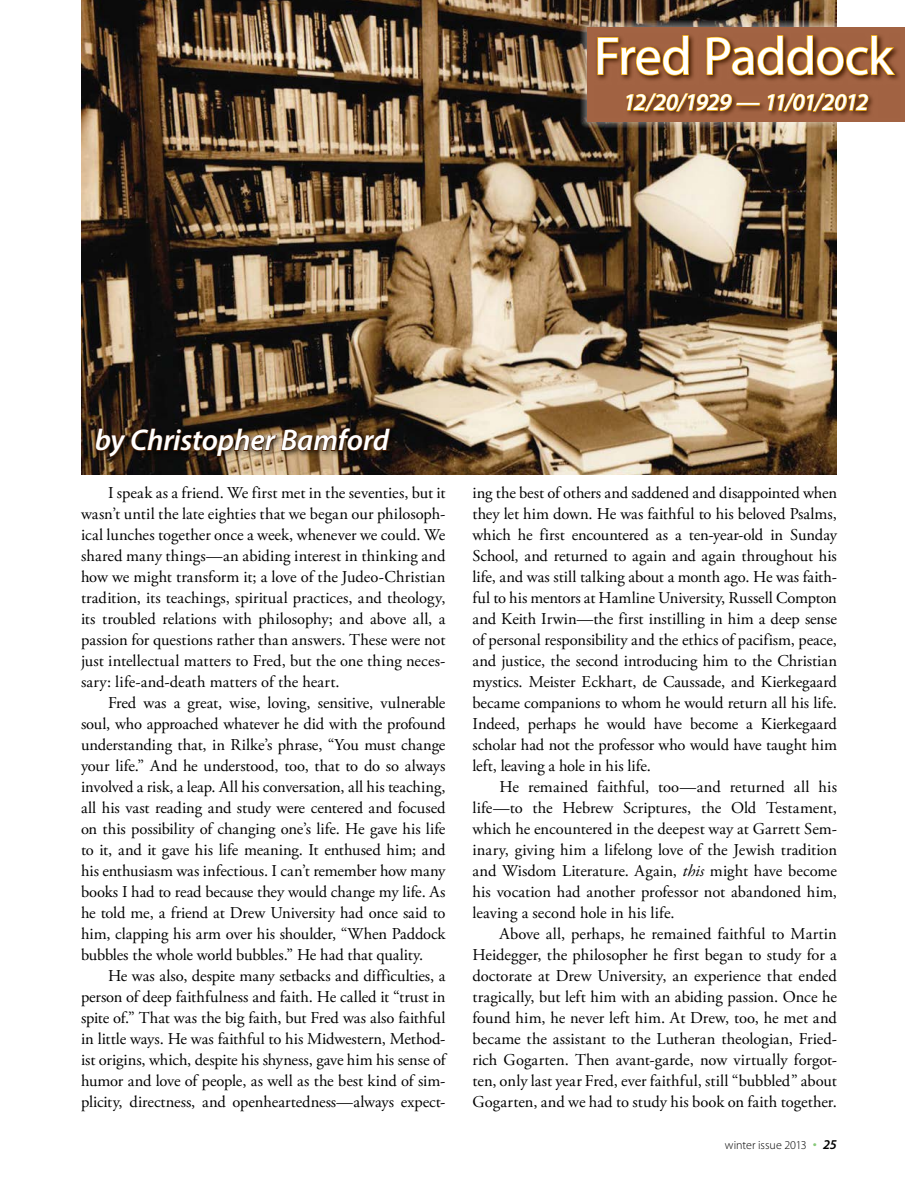
<style>
.page{position:relative;width:918px;height:1188px;background:#fff}
.page>*{position:absolute;margin:0;border:0;box-sizing:border-box;transform-origin:0 0}
.t1{font:54px "Myriad Pro";letter-spacing:-.015em;color:#fff}
.t2{font:italic 600 30px "Myriad Pro";letter-spacing:-.005em;color:#fff}
.t3{font:italic 600 24px "Myriad Pro";letter-spacing:-.055em;color:#fff}
.t4{font:16.5px/21px "Adobe Garamond Pro";color:#000;text-align:justify}
.t5{font:300 12px "Myriad Pro";letter-spacing:-.005em;color:#000}
.s1{font-style:italic}
.s2{font-size:16.5px;color:#87c879}
.s3{font-weight:600;font-style:italic;font-size:13.5px}
</style>
<div class="page">
<img style="left:81px;top:0;width:756px;height:474px">
<div style="left:580px;top:20px;width:332px;height:108px;background:#fff;opacity:.75"></div>
<div style="left:587px;top:27px;width:317px;height:95px;background:#a26343"></div>
<svg style="left:596px;top:36px;width:303px;height:80px"></svg>
<svg style="left:597px;top:35px;width:93px;height:41px"></svg>
<svg style="left:706px;top:35px;width:191px;height:41px"></svg>
<svg style="left:626px;top:93px;width:106px;height:19px;background:#a36923"></svg>
<div style="left:736px;top:103px;width:24px;height:2px;border:1px solid #fdb913"></div>
<svg style="left:767px;top:93px;width:102px;height:19px;background:#a26823"></svg>
<div style="left:92px;top:426px;width:304px;height:38px;background:#000;opacity:.75"></div>
<svg style="left:95px;top:428px;width:296px;height:31px;background:#463320"></svg>
<h1 class="t1" style="left:594px;top:23px;width:301px">Fred Paddock</h1>
<h3 class="t3" style="left:623px;top:87px;width:247px">12/20/1929 — 11/01/2012</h3>
<h2 class="t2" style="left:95px;top:421px;width:296px">by Christopher Bamford</h2>
<p class="t4" style="left:81px;top:483px;width:366px;text-indent:27px">I speak as a friend. We first met in the seventies, but it wasn’t until the late eighties that we began our philosoph&shy;ical lunches together once a week, whenever we could. We shared many things—an abiding interest in thinking and how we might transform it; a love of the Judeo-Christian tradition, its teachings, spiritual practices, and theology, its troubled relations with philosophy; and above all, a passion for questions rather than answers. These were not just intellectual matters to Fred, but the one thing neces&shy;sary: life-and-death matters of the heart.</p>
<p class="t4" style="left:81px;top:693px;width:366px;text-indent:27px">Fred was a great, wise, loving, sensitive, vulnerable soul, who approached whatever he did with the profound understanding that, in Rilke’s phrase, “You must change your life.” And he understood, too, that to do so always involved a risk, a leap. All his conversation, all his teaching, all his vast reading and study were centered and focused on this possibility of changing one’s life. He gave his life to it, and it gave his life meaning. It enthused him; and his enthusiasm was infectious. I can’t remember how many books I had to read because they would change my life. As he told me, a friend at Drew University had once said to him, clapping his arm over his shoulder, “When Paddock bubbles the whole world bubbles.” He had that quality.</p>
<p class="t4" style="left:81px;top:966px;width:366px;text-indent:27px">He was also, despite many setbacks and difficulties, a person of deep faithfulness and faith. He called it “trust in spite of.” That was the big faith, but Fred was also faithful in little ways. He was faithful to his Midwestern, Method&shy;ist origins, which, despite his shyness, gave him his sense of humor and love of people, as well as the best kind of sim&shy;plicity, directness, and openheartedness—always expect-</p>
<p class="t4" style="left:473px;top:483px;width:366px">ing the best of others and saddened and disappointed when they let him down. He was faithful to his beloved Psalms, which he first encountered as a ten-year-old in Sunday School, and returned to again and again throughout his life, and was still talking about a month ago. He was faith&shy;ful to his mentors at Hamline University, Russell Compton and Keith Irwin—the first instilling in him a deep sense of personal responsibility and the ethics of pacifism, peace, and justice, the second introducing him to the Christian mystics. Meister Eckhart, de Caussade, and Kierkegaard became companions to whom he would return all his life.<br>Indeed, perhaps he would have become a Kierkegaard scholar had not the professor who would have taught him left, leaving a hole in his life.</p>
<p class="t4" style="left:473px;top:777px;width:366px;text-indent:27px">He remained faithful, too—and returned all his life—to the Hebrew Scriptures, the Old Testament, which he encountered in the deepest way at Garrett Sem&shy;inary, giving him a lifelong love of the Jewish tradition and Wisdom Literature. Again, <span class="s1">this</span> might have become his vocation had another professor not abandoned him, leaving a second hole in his life.</p>
<p class="t4" style="left:473px;top:924px;width:366px;text-indent:27px">Above all, perhaps, he remained faithful to Martin Heidegger, the philosopher he first began to study for a doctorate at Drew University, an experience that ended tragically, but left him with an abiding passion. Once he found him, he never left him. At Drew, too, he met and became the assistant to the Lutheran theologian, Fried&shy;rich Gogarten. Then avant-garde, now virtually forgot&shy;ten, only last year Fred, ever faithful, still “bubbled” about Gogarten, and we had to study his book on faith together.</p>
<p class="t5" style="left:725px;top:1138px;width:114px">winter issue 2013 <span class="s2">•</span> <span class="s3">25</span></p>
</div>
